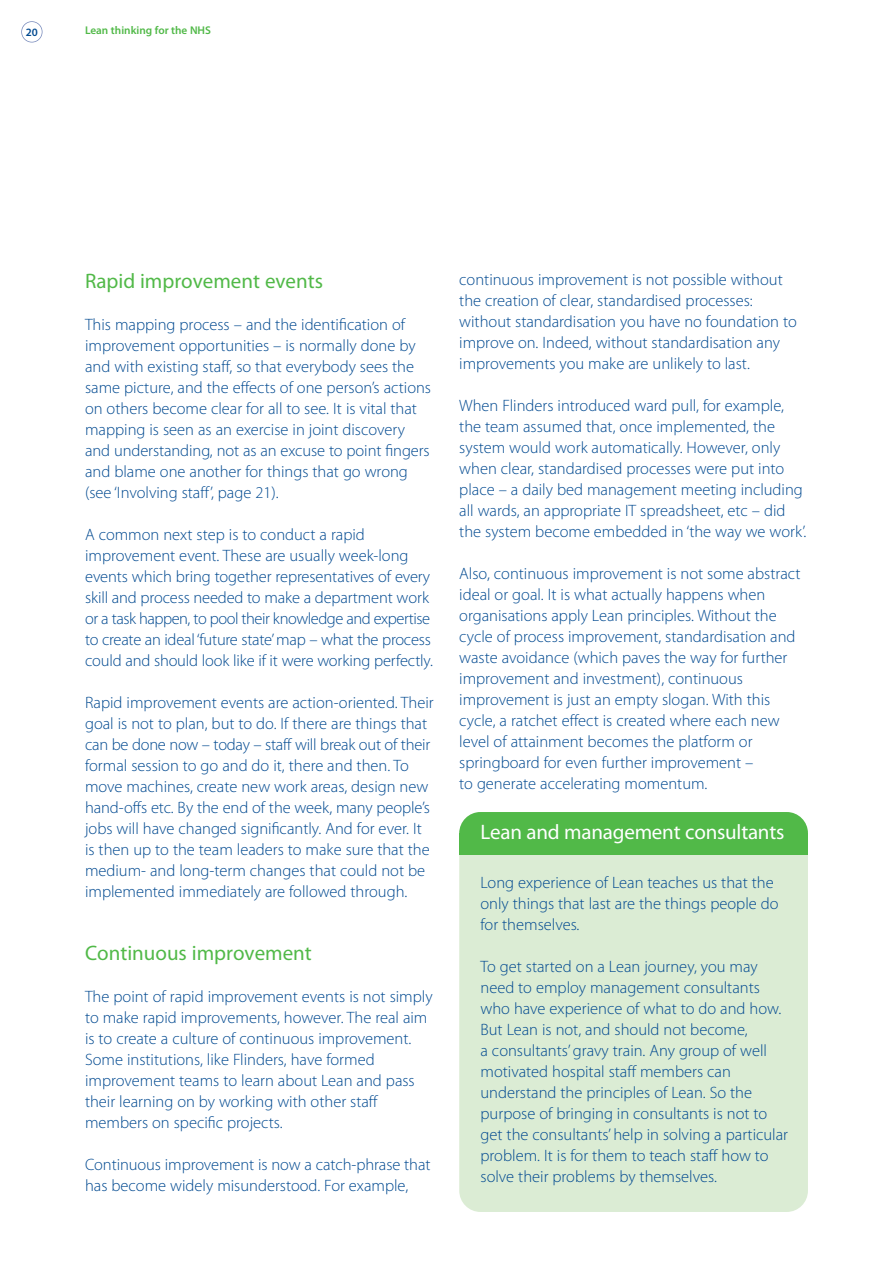
<style>
.page{position:relative;width:893px;height:1263px;background:#fff}
.page>*{position:absolute;margin:0;border:0;box-sizing:border-box;transform-origin:0 0}
.t1{font:21px "Myriad Pro";color:#51b948}
.t2{font:21px "Myriad Pro";letter-spacing:-.01em;color:#fff}
.t3{font:300 16.5px/21px "Myriad Pro";color:#014990}
.t4{font:600 11.25px "Myriad Pro";color:#51b948}
.t5{font:600 11.25px "Myriad Pro";color:#014990}
</style>
<div class="page">
<div style="left:21px;top:21px;width:22px;height:22px;border:2px solid #788bbc;border-radius:50%"></div>
<div style="left:459px;top:812px;width:349px;height:400px;background:#dbecd4;border-radius:21px"></div>
<div style="left:459px;top:812px;width:349px;height:42px;background:#51b948;border-radius:21px"></div>
<div style="left:459px;top:833px;width:349px;height:21px;background:#51b948"></div>
<p class="t5" style="left:26px;top:28px;width:14px">20</p>
<p class="t4" style="left:85px;top:26px;width:127px">Lean thinking for the NHS</p>
<p class="t1" style="left:85px;top:273px;width:240px">Rapid improvement events</p>
<p class="t3" style="left:85px;top:315px;width:348px">This mapping process – and the identification of improvement opportunities – is normally done by and with existing staff, so that everybody sees the same picture, and the effects of one person’s actions on others become clear for all to see. It is vital that mapping is seen as an exercise in joint discovery and understanding, not as an excuse to point fingers and blame one another for things that go wrong (see ‘Involving staff’, page 21).</p>
<p class="t3" style="left:85px;top:525px;width:349px">A common next step is to conduct a rapid improvement event. These are usually week-long events which bring together representatives of every skill and process needed to make a department work or a task happen, to pool their knowledge and expertise to create an ideal ‘future state’ map – what the process could and should look like if it were working perfectly.</p>
<p class="t3" style="left:85px;top:693px;width:350px">Rapid improvement events are action-oriented. Their goal is not to plan, but to do. If there are things that can be done now – today – staff will break out of their formal session to go and do it, there and then. To move machines, create new work areas, design new hand-offs etc. By the end of the week, many people’s jobs will have changed significantly. And for ever. It is then up to the team leaders to make sure that the medium- and long-term changes that could not be implemented immediately are followed through.</p>
<p class="t1" style="left:85px;top:945px;width:228px">Continuous improvement</p>
<p class="t3" style="left:85px;top:987px;width:349px">The point of rapid improvement events is not simply to make rapid improvements, however. The real aim is to create a culture of continuous improvement.<br>Some institutions, like Flinders, have formed improvement teams to learn about Lean and pass their learning on by working with other staff members on specific projects.</p>
<p class="t3" style="left:85px;top:1155px;width:347px">Continuous improvement is now a catch-phrase that has become widely misunderstood. For example,</p>
<p class="t3" style="left:459px;top:270px;width:339px">continuous improvement is not possible without the creation of clear, standardised processes: without standardisation you have no foundation to improve on. Indeed, without standardisation any improvements you make are unlikely to last.</p>
<p class="t3" style="left:459px;top:396px;width:349px">When Flinders introduced ward pull, for example, the team assumed that, once implemented, the system would work automatically. However, only when clear, standardised processes were put into place – a daily bed management meeting including all wards, an appropriate IT spreadsheet, etc – did the system become embedded in ‘the way we work’.</p>
<p class="t3" style="left:459px;top:564px;width:343px">Also, continuous improvement is not some abstract ideal or goal. It is what actually happens when organisations apply Lean principles. Without the cycle of process improvement, standardisation and waste avoidance (which paves the way for further improvement and investment), continuous improvement is just an empty slogan. With this cycle, a ratchet effect is created where each new level of attainment becomes the platform or springboard for even further improvement –<br>to generate accelerating momentum.</p>
<p class="t2" style="left:480px;top:824px;width:305px">Lean and management consultants</p>
<p class="t3" style="left:480px;top:873px;width:300px">Long experience of Lean teaches us that the only things that last are the things people do for themselves.</p>
<p class="t3" style="left:480px;top:957px;width:309px">To get started on a Lean journey, you may need to employ management consultants who have experience of what to do and how.<br>But Lean is not, and should not become,<br>a consultants’ gravy train. Any group of well motivated hospital staff members can understand the principles of Lean. So the purpose of bringing in consultants is not to get the consultants’ help in solving a particular problem. It is for them to teach staff how to solve their problems by themselves.</p>
</div>
